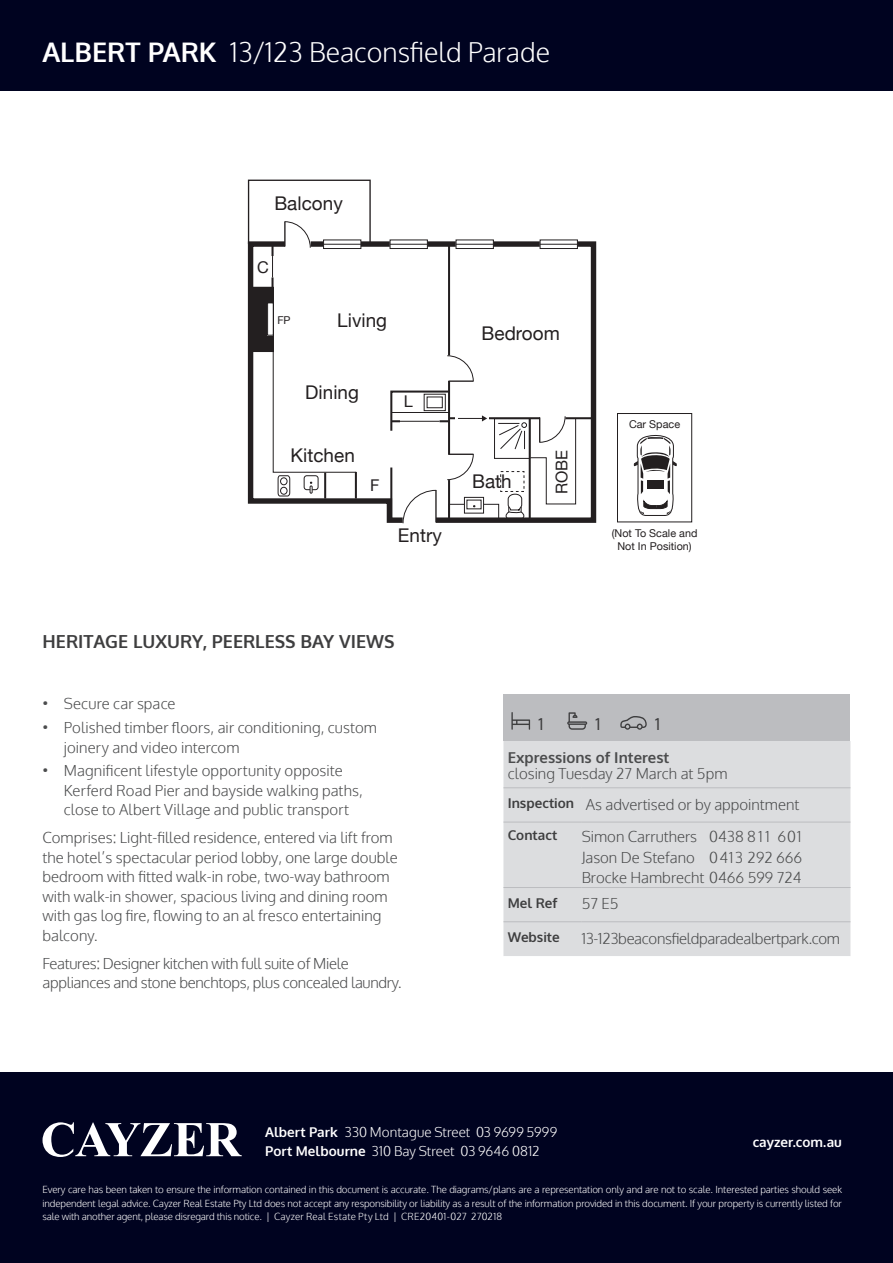
<style>
.page{position:relative;width:893px;height:1263px;background:#fff}
.page>*{position:absolute;margin:0;border:0;box-sizing:border-box;transform-origin:0 0}
.t1{font:300 27px "Oxygen";color:#fff}
.t2{font:18.9px "Helvetica Neue";color:#231f20}
.Headline{font:700 18px "Oxygen";color:#3e3e3f}
.t3{font:16.5px "Oxygen";color:#3e3e3f}
.t4{font:16.2px "Helvetica Neue";color:#231f20}
.Body_Copy{font:300 15px/19.5px "Oxygen";color:#4b4c4d}
.Table_Copy{font:300 15px/16.5px "Oxygen";color:#4b4c4d}
.Body_Copy-2{font:300 15px/19.5px "Oxygen";letter-spacing:-.02em;color:#4b4c4d}
.t5{font:300 13.5px/19.2px "Oxygen";letter-spacing:.005em;color:#fff}
.Table_Copy-2{font:700 13.5px "Oxygen";color:#3e3e3f}
.t6{font:700 13.5px "Oxygen";color:#fff}
.t7{font:10.8px/12.9px "Helvetica Neue";color:#231f20;text-align:center}
.Footnote{font:300 9.75px/13.5px "Oxygen";letter-spacing:.015em;color:#fff;text-align:justify}
.s1{font-weight:700}
</style>
<div class="page">
<div style="left:0;top:0;width:893px;height:90px;background:#000320"></div>
<div style="left:0;top:1072px;width:893px;height:191px;background:#000320"></div>
<svg style="left:43px;top:1122px;width:199px;height:35px"></svg>
<svg style="left:634px;top:435px;width:43px;height:81px"></svg>
<div style="left:617px;top:413px;width:75px;height:109px;border:1px solid #231f20"></div>
<svg style="left:247px;top:239px;width:350px;height:285px"></svg>
<hr style="left:450px;top:417px;width:142px;height:2px;background:#231f20">
<hr style="left:448px;top:245px;width:2px;height:274px;background:#231f20">
<hr style="left:390px;top:467px;width:2px;height:51px;background:#231f20">
<svg style="left:389px;top:389px;width:62px;height:44px"></svg>
<svg style="left:271px;top:245px;width:3px;height:42px"></svg>
<div style="left:494px;top:418px;width:36px;height:41px;border:1px solid #231f20"></div>
<div style="left:449px;top:504px;width:50px;height:15px;border:1px solid #231f20"></div>
<hr style="left:324px;top:473px;width:2px;height:26px;background:#231f20">
<hr style="left:355px;top:472px;width:2px;height:27px;background:#231f20">
<hr style="left:392px;top:412px;width:57px;height:1px;background:#231f20">
<div style="left:248px;top:180px;width:123px;height:64px;border:1px solid #231f20"></div>
<svg style="left:403px;top:490px;width:34px;height:34px"></svg>
<hr style="left:435px;top:490px;width:2px;height:32px;background:#231f20">
<div style="left:424px;top:394px;width:22px;height:17px;border:1px solid #231f20"></div>
<div style="left:427px;top:397px;width:16px;height:11px;border:1px solid #231f20"></div>
<div style="left:442px;top:356px;width:33px;height:24px;background:#fff"></div>
<svg style="left:447px;top:355px;width:27px;height:27px"></svg>
<hr style="left:448px;top:380px;width:25px;height:2px;background:#231f20">
<div style="left:442px;top:455px;width:33px;height:24px;background:#fff"></div>
<svg style="left:447px;top:454px;width:27px;height:26px"></svg>
<div style="left:286px;top:220px;width:24px;height:33px;background:#fff"></div>
<svg style="left:284px;top:221px;width:27px;height:27px"></svg>
<hr style="left:284px;top:221px;width:2px;height:25px;background:#231f20">
<div style="left:541px;top:411px;width:24px;height:33px;background:#fff"></div>
<svg style="left:325px;top:242px;width:34px;height:4px"></svg>
<hr style="left:323px;top:244px;width:38px;height:1px;background:#231f20">
<div style="left:323px;top:240px;width:38px;height:9px;border:1px solid #231f20"></div>
<svg style="left:392px;top:242px;width:33px;height:4px"></svg>
<hr style="left:390px;top:244px;width:37px;height:1px;background:#231f20">
<div style="left:390px;top:240px;width:38px;height:9px;border:1px solid #231f20"></div>
<svg style="left:458px;top:242px;width:33px;height:4px"></svg>
<hr style="left:456px;top:244px;width:37px;height:1px;background:#231f20">
<div style="left:456px;top:240px;width:38px;height:9px;border:1px solid #231f20"></div>
<svg style="left:542px;top:242px;width:33px;height:4px"></svg>
<hr style="left:540px;top:244px;width:37px;height:1px;background:#231f20">
<div style="left:540px;top:240px;width:38px;height:9px;border:1px solid #231f20"></div>
<svg style="left:498px;top:416px;width:78px;height:103px"></svg>
<svg style="left:466px;top:499px;width:16px;height:12px"></svg>
<div style="left:464px;top:497px;width:20px;height:16px;border:1px solid #231f20"></div>
<div style="left:467px;top:500px;width:14px;height:9px;background:#fff"></div>
<div style="left:455px;top:415px;width:34px;height:7px;background:#fff"></div>
<svg style="left:458px;top:415px;width:29px;height:6px"></svg>
<svg style="left:273px;top:297px;width:84px;height:200px"></svg>
<div style="left:251px;top:287px;width:22px;height:64px;background:#231f20"></div>
<div style="left:250px;top:287px;width:24px;height:65px;border:1px solid #231f20"></div>
<div style="left:268px;top:303px;width:5px;height:32px;background:#fff"></div>
<div style="left:267px;top:303px;width:7px;height:33px;border:1px solid #231f20"></div>
<div style="left:503px;top:695px;width:347px;height:46px;background:#bcbdc0"></div>
<div style="left:503px;top:741px;width:347px;height:215px;background:#dcdddf"></div>
<hr style="left:503px;top:787px;width:79px;height:1px;background:#bcbdc0">
<hr style="left:582px;top:787px;width:268px;height:1px;background:#bcbdc0">
<hr style="left:503px;top:822px;width:79px;height:1px;background:#bcbdc0">
<hr style="left:582px;top:822px;width:268px;height:1px;background:#bcbdc0">
<hr style="left:503px;top:887px;width:79px;height:1px;background:#bcbdc0">
<hr style="left:582px;top:887px;width:268px;height:1px;background:#bcbdc0">
<hr style="left:503px;top:921px;width:79px;height:1px;background:#bcbdc0">
<hr style="left:582px;top:921px;width:268px;height:1px;background:#bcbdc0">
<svg style="left:511px;top:712px;width:19px;height:18px"></svg>
<svg style="left:620px;top:716px;width:27px;height:14px"></svg>
<svg style="left:567px;top:712px;width:20px;height:18px"></svg>
<p class="t1" style="left:43px;top:35px;width:509px"><span class="s1">ALBERT PARK</span> 13/123 Beaconsfield Parade</p>
<p class="t2" style="left:274px;top:189px;width:70px">Balcony</p>
<p class="t4" style="left:257px;top:255px;width:13px">C</p>
<p class="t7" style="left:277px;top:314px;width:15px">FP</p>
<p class="t2" style="left:337px;top:306px;width:51px">Living</p>
<p class="t2" style="left:305px;top:379px;width:55px">Dining</p>
<p class="t2" style="left:291px;top:442px;width:66px">Kitchen</p>
<p class="t4" style="left:370px;top:473px;width:11px">F</p>
<p class="t4" style="left:404px;top:390px;width:11px">L</p>
<p class="t2" style="left:398px;top:522px;width:45px">Entry</p>
<p class="t2" style="left:482px;top:319px;width:80px">Bedroom</p>
<p class="t2" style="left:472px;top:467px;width:41px">Bath</p>
<p class="t4" style="left:550px;top:494px;width:46px;rotate:-90deg">ROBE</p>
<p class="t7" style="left:629px;top:418px;width:53px">Car Space</p>
<p class="t7" style="left:612px;top:527px;width:87px">(Not To Scale and<br>Not In Position)</p>
<p class="Headline" style="left:43px;top:630px;width:354px">HERITAGE LUXURY, PEERLESS BAY VIEWS</p>
<p class="Body_Copy" style="left:43px;top:695px;width:134px">• Secure car space</p>
<p class="Body_Copy" style="left:64px;top:718px;width:315px;text-indent:-21px">• Polished timber floors, air conditioning, custom joinery and video intercom</p>
<p class="Body_Copy" style="left:64px;top:762px;width:301px;text-indent:-21px">• Magnificent lifestyle opportunity opposite<br>Kerferd Road Pier and bayside walking paths, close to Albert Village and public transport</p>
<p class="Body_Copy" style="left:43px;top:829px;width:357px">Comprises: Light-filled residence, entered via lift from the hotel’s spectacular period lobby, one large double bedroom with fitted walk-in robe, two-way bathroom with walk-in shower, spacious living and dining room with gas log fire, flowing to an al fresco entertaining balcony.</p>
<p class="Body_Copy-2" style="left:43px;top:954px;width:361px">Features: Designer kitchen with full suite of Miele appliances and stone benchtops, plus concealed laundry.</p>
<p class="t3" style="left:539px;top:712px;width:7px">1</p>
<p class="t3" style="left:596px;top:712px;width:7px">1</p>
<p class="t3" style="left:655px;top:712px;width:7px">1</p>
<p class="Table_Copy" style="left:508px;top:750px;width:221px"><span class="s1">Expressions of Interest<br></span>closing Tuesday 27 March at 5pm</p>
<p class="Table_Copy-2" style="left:508px;top:795px;width:68px">Inspection</p>
<p class="Table_Copy" style="left:586px;top:796px;width:215px">As advertised or by appointment</p>
<p class="Table_Copy-2" style="left:508px;top:827px;width:51px">Contact</p>
<p class="Table_Copy" style="left:582px;top:828px;width:221px">Simon Carruthers 0438 8 1 1 601</p>
<p class="Table_Copy" style="left:582px;top:849px;width:222px">Jason De Stefano 0413 292 666</p>
<p class="Table_Copy" style="left:582px;top:870px;width:221px">Brocke Hambrecht 0466 599 724</p>
<p class="Table_Copy-2" style="left:508px;top:894px;width:51px">Mel Ref</p>
<p class="Table_Copy" style="left:582px;top:896px;width:39px">57 E5</p>
<p class="Table_Copy-2" style="left:508px;top:929px;width:54px">Website</p>
<p class="Body_Copy-2" style="left:582px;top:929px;width:260px">13-123beaconsfieldparadealbertpark.com</p>
<p class="t5" style="left:265px;top:1123px;width:293px"><span class="s1">Albert Park</span> 330 Montague Street 03 9699 5999<br><span class="s1">Port Melbourne</span> 310 Bay Street 03 9646 0812</p>
<p class="t6" style="left:753px;top:1133px;width:91px">cayzer.com.au</p>
<p class="Footnote" style="left:43px;top:1183px;width:801px">Every care has been taken to ensure the information contained in this document is accurate. The diagrams/plans are a representation only and are not to scale. Interested parties should seek independent legal advice. Cayzer Real Estate Pty Ltd does not accept any responsibility or liability as a result of the information provided in this document. If your property is currently listed for sale with another agent, please disregard this notice. | Cayzer Real Estate Pty Ltd | CRE20401-027 270218</p>
</div>
